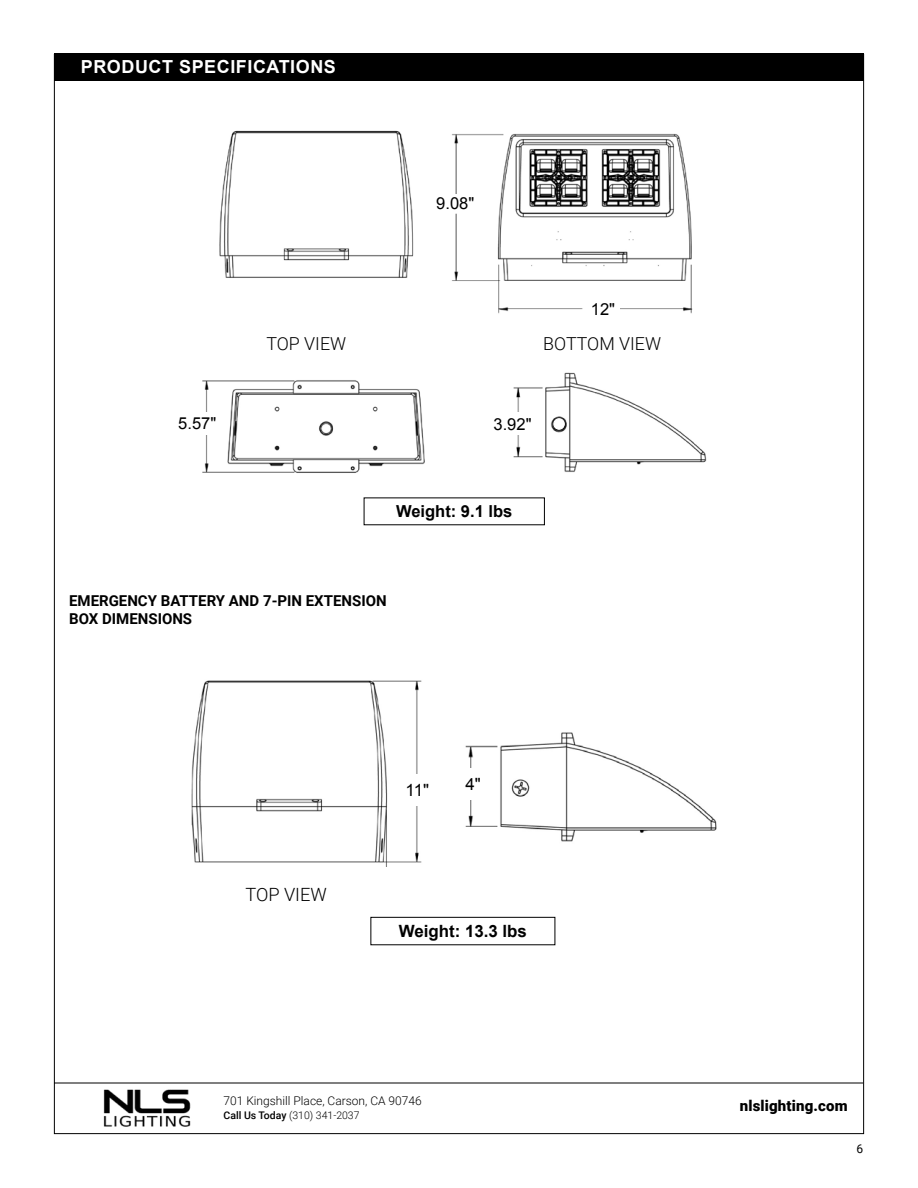
<style>
.page{position:relative;width:918px;height:1188px;background:#fff}
.page>*{position:absolute;margin:0;border:0;box-sizing:border-box;transform-origin:0 0}
.t1{font:300 18.3px "Roboto";color:#000}
.t2{font:700 18px "Arial";letter-spacing:.03em;color:#fff}
.t3{font:300 17.85px "Roboto";color:#000}
.t4{font:700 16.95px "Arial";color:#000}
.t5{font:16.95px "Arial";color:#000}
.t6{font:16.5px "Arial";color:#000}
.t7{font:700 16.5px "Arial";color:#000}
.t8{font:700 15px/18px "Roboto";color:#000}
.t9{font:900 15px "Roboto";letter-spacing:.01em;color:#000}
.t10{font:300 12px "Roboto";color:#000}
.t11{font:12px "Roboto";color:#000}
.t12{font:300 10.5px "Roboto";color:#000}
.s1{font-weight:500}
</style>
<div class="page">
<img style="left:103px;top:1089px;width:88px;height:38px">
<hr style="left:54px;top:1083px;width:809px;height:1px;background:#000">
<img style="left:219px;top:130px;width:474px;height:184px">
<img style="left:202px;top:380px;width:223px;height:93px">
<img style="left:513px;top:372px;width:194px;height:100px">
<div style="left:586px;top:296px;width:34px;height:25px;background:#fff"></div>
<div style="left:427px;top:194px;width:56px;height:18px;background:#fff"></div>
<div style="left:168px;top:412px;width:58px;height:23px;background:#fff"></div>
<div style="left:486px;top:412px;width:53px;height:23px;background:#fff"></div>
<div style="left:554px;top:419px;width:10px;height:10px;background:#fff;border-radius:50%"></div>
<div style="left:553px;top:418px;width:12px;height:12px;border:1px solid #fff;border-radius:50%"></div>
<img style="left:465px;top:732px;width:252px;height:110px">
<div style="left:458px;top:768px;width:31px;height:32px;background:#fff"></div>
<img style="left:191px;top:680px;width:231px;height:187px">
<div style="left:398px;top:774px;width:39px;height:32px;background:#fff"></div>
<svg style="left:191px;top:825px;width:5px;height:42px"></svg>
<div style="left:371px;top:917px;width:184px;height:28px;border:1px solid #000"></div>
<div style="left:54px;top:53px;width:810px;height:28px;background:#000"></div>
<p class="t2" style="left:81px;top:54px;width:257px">PRODUCT SPECIFICATIONS</p>
<p class="t6" style="left:436px;top:193px;width:40px">9.08"</p>
<p class="t6" style="left:591px;top:298px;width:26px">12"</p>
<p class="t3" style="left:266px;top:331px;width:81px">TOP VIEW</p>
<p class="t3" style="left:543px;top:331px;width:119px">BOTTOM VIEW</p>
<p class="t6" style="left:178px;top:413px;width:40px">5.57"</p>
<p class="t6" style="left:494px;top:413px;width:40px">3.92"</p>
<p class="t7" style="left:396px;top:501px;width:118px">Weight: 9.1 lbs</p>
<p class="t8" style="left:69px;top:591px;width:319px">EMERGENCY BATTERY AND 7-PIN EXTENSION<br>BOX DIMENSIONS</p>
<p class="t1" style="left:245px;top:882px;width:83px">TOP VIEW</p>
<p class="t1" style="left:250px;top:883px;width:83px">TOP VIEW</p>
<p class="t5" style="left:406px;top:779px;width:25px">11"</p>
<p class="t5" style="left:465px;top:773px;width:17px">4"</p>
<p class="t4" style="left:399px;top:920px;width:130px">Weight: 13.3 lbs</p>
<p class="t10" style="left:224px;top:1092px;width:200px">701 Kingshill Place, Carson, CA 90746</p>
<p class="t12" style="left:224px;top:1108px;width:138px"><span class="s1">Call Us Today</span> (310) 341-2037</p>
<p class="t9" style="left:740px;top:1095px;width:109px">nlslighting.com</p>
<p class="t11" style="left:857px;top:1141px;width:8px">6</p>
</div>
